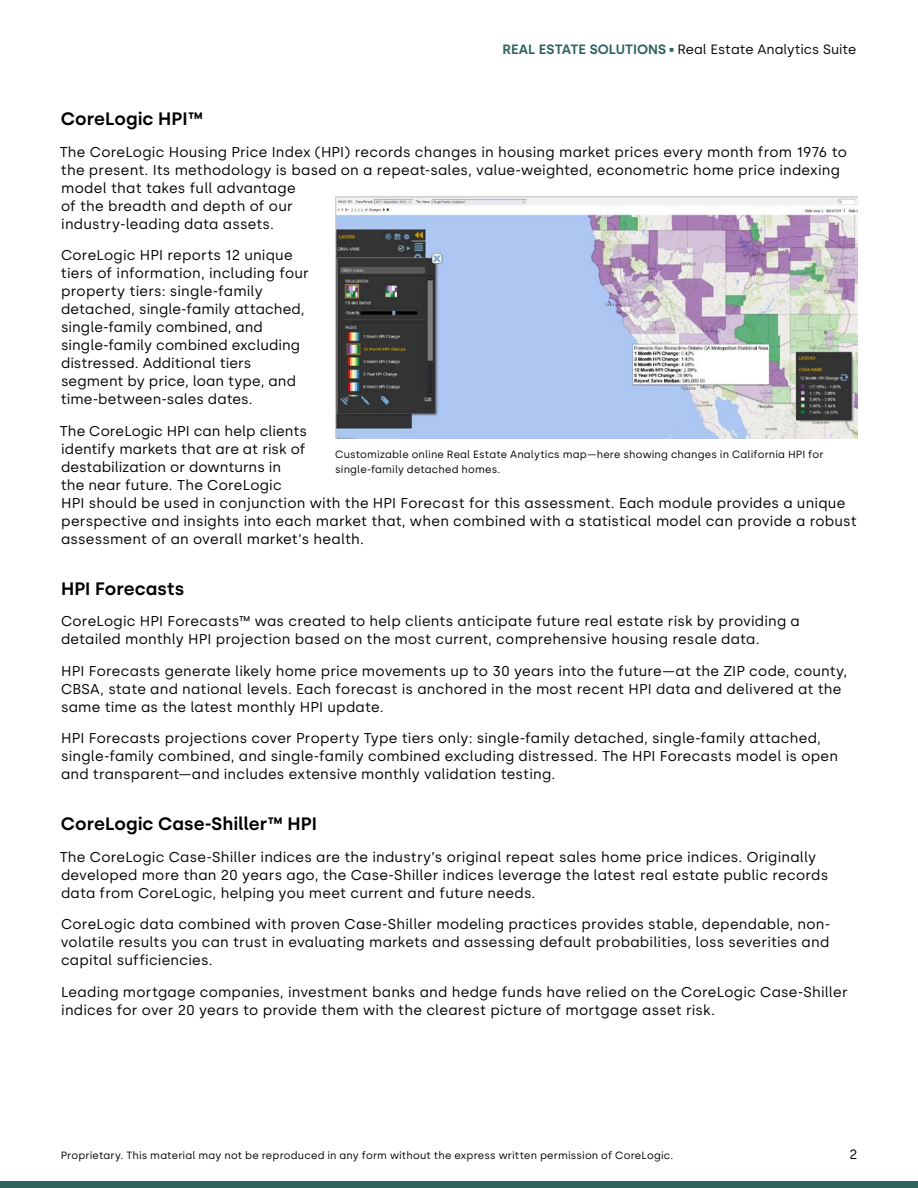
<style>
.page{position:relative;width:918px;height:1188px;background:#fff}
.page>*{position:absolute;margin:0;border:0;box-sizing:border-box;transform-origin:0 0}
.t1{font:600 18px "Silka";color:#000}
.t2{font:14.25px/18px "Silka";letter-spacing:.015em;color:#000}
.t3{font:13.5px "Silka";color:#000}
.t4{font:10.5px/15px "Silka";letter-spacing:.015em;color:#000}
.s1{font-weight:600;color:#2e645d}
</style>
<div class="page">
<div style="left:0;top:1181px;width:918px;height:7px;background:#2e645d"></div>
<img style="left:335px;top:197px;width:522px;height:241px">
<p class="t3" style="left:503px;top:41px;width:355px"><span class="s1">REAL ESTATE SOLUTIONS</span> Real Estate Analytics Suite</p>
<p class="t1" style="left:61px;top:108px;width:144px">CoreLogic HPI™</p>
<p class="t2" style="left:60px;top:143px;width:789px">The CoreLogic Housing Price Index (HPI) records changes in housing market prices every month from 1976 to the present. Its methodology is based on a repeat-sales, value-weighted, econometric home price indexing model that takes full advantage<br>of the breadth and depth of our<br>industry-leading data assets.</p>
<p class="t2" style="left:61px;top:246px;width:249px">CoreLogic HPI reports 12 unique tiers of information, including four property tiers: single-family detached, single-family attached, single-family combined, and single-family combined excluding distressed. Additional tiers segment by price, loan type, and time-between-sales dates.</p>
<p class="t2" style="left:60px;top:422px;width:799px">The CoreLogic HPI can help clients<br>identify markets that are at risk of<br>destabilization or downturns in<br>the near future. The CoreLogic<br>HPI should be used in conjunction with the HPI Forecast for this assessment. Each module provides a unique perspective and insights into each market that, when combined with a statistical model can provide a robust assessment of an overall market’s health.</p>
<p class="t1" style="left:61px;top:578px;width:125px">HPI Forecasts</p>
<p class="t2" style="left:61px;top:612px;width:740px">CoreLogic HPI Forecasts™ was created to help clients anticipate future real estate risk by providing a detailed monthly HPI projection based on the most current, comprehensive housing resale data.</p>
<p class="t2" style="left:61px;top:662px;width:788px">HPI Forecasts generate likely home price movements up to 30 years into the future—at the ZIP code, county,<br>CBSA, state and national levels. Each forecast is anchored in the most recent HPI data and delivered at the same time as the latest monthly HPI update.</p>
<p class="t2" style="left:61px;top:729px;width:779px">HPI Forecasts projections cover Property Type tiers only: single-family detached, single-family attached, single-family combined, and single-family combined excluding distressed. The HPI Forecasts model is open and transparent—and includes extensive monthly validation testing.</p>
<p class="t1" style="left:61px;top:813px;width:257px">CoreLogic Case-Shiller™ HPI</p>
<p class="t2" style="left:60px;top:848px;width:770px">The CoreLogic Case-Shiller indices are the industry’s original repeat sales home price indices. Originally developed more than 20 years ago, the Case-Shiller indices leverage the latest real estate public records data from CoreLogic, helping you meet current and future needs.</p>
<p class="t2" style="left:61px;top:915px;width:771px;text-align:justify">CoreLogic data combined with proven Case-Shiller modeling practices provides stable, dependable, non&shy;volatile results you can trust in evaluating markets and assessing default probabilities, loss severities and capital sufficiencies.</p>
<p class="t2" style="left:61px;top:983px;width:788px">Leading mortgage companies, investment banks and hedge funds have relied on the CoreLogic Case-Shiller indices for over 20 years to provide them with the clearest picture of mortgage asset risk.</p>
<p class="t4" style="left:335px;top:447px;width:490px">Customizable online Real Estate Analytics map—here showing changes in California HPI for single-family detached homes.</p>
<p class="t4" style="left:61px;top:1148px;width:614px">Proprietary. This material may not be reproduced in any form without the express written permission of CoreLogic.</p>
<p class="t3" style="left:849px;top:1146px;width:9px">2</p>
</div>
